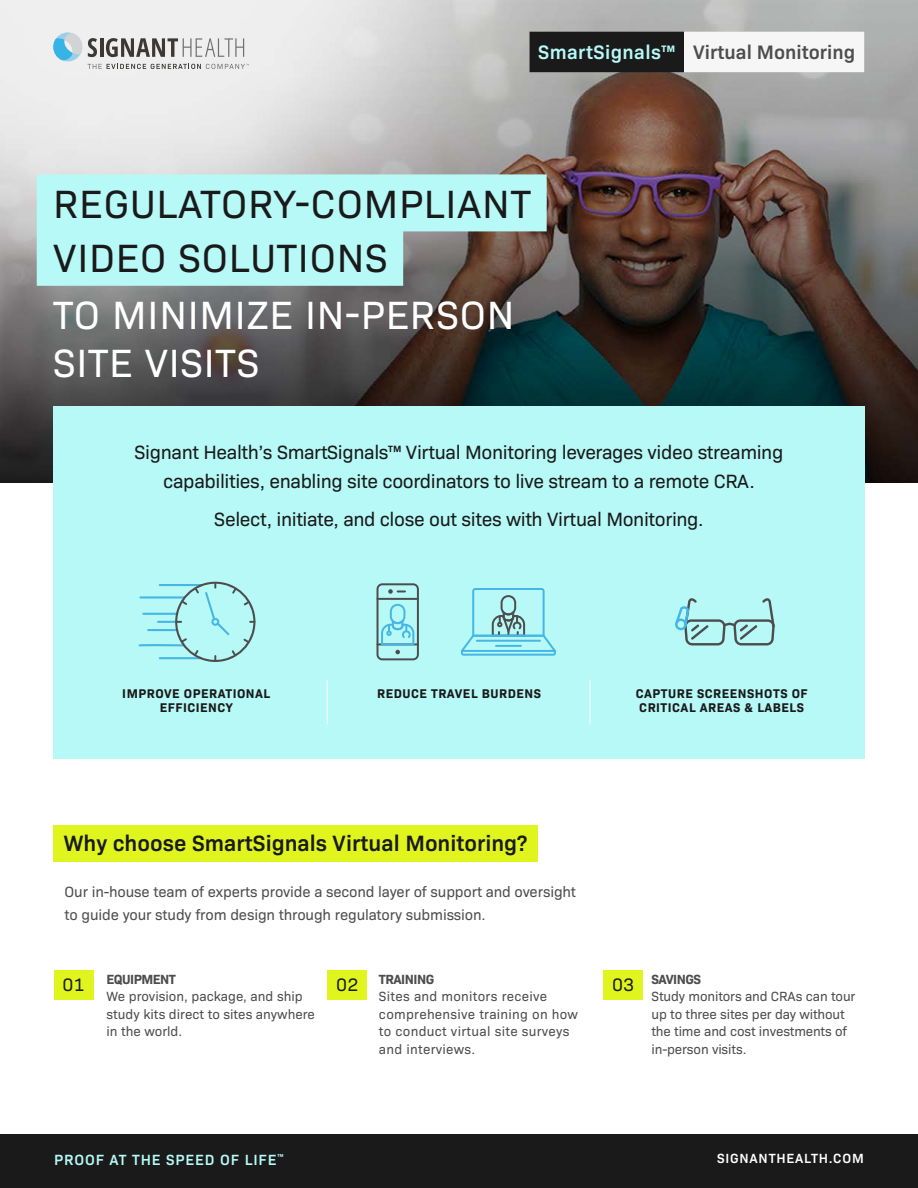
<style>
.page{position:relative;width:918px;height:1188px;background:#fff}
.page>*{position:absolute;margin:0;border:0;box-sizing:border-box;transform-origin:0 0}
.t1{font:40.05px/54.4px "Bio Sans";letter-spacing:.02em;color:#1a1a1a}
.t2{font:40.05px/48px "Bio Sans";letter-spacing:.02em;color:#fff}
.t3{font:600 22.5px "Bio Sans";color:#1a1a1a}
.t4{font:600 19.8px "Bio Sans";letter-spacing:.01em;color:#4d4d4d}
.t5{font:19.5px/28.7px "Bio Sans";letter-spacing:-.02em;color:#1a1a1a;text-align:center}
.t6{font:18.3px "Bio Sans";color:#1a1a1a}
.t7{font:15px/22.5px "Bio Sans";letter-spacing:-.01em;color:#4d4d4d}
.t8{font:600 15px "Bio Sans";letter-spacing:.06em;color:#b6f9f6}
.t9{font:13.5px/17.5px "Bio Sans";color:#4d4d4d}
.t10{font:13.5px/17.5px "Bio Sans";letter-spacing:.02em;color:#4d4d4d}
.t11{font:700 13.5px "Bio Sans";letter-spacing:-.04em;color:#4d4d4d}
.t12{font:600 13.5px "Bio Sans";letter-spacing:.06em;color:#fff}
.t13{font:700 12.75px/14.1px "Bio Sans";letter-spacing:.04em;color:#1a1a1a;text-align:center}
.s1{color:#b6f9f6}
</style>
<div class="page">
<div style="left:0;top:1134px;width:918px;height:54px;background:#1a1a1a"></div>
<img style="left:0;top:0;width:918px;height:483px">
<div style="left:53px;top:406px;width:812px;height:353px;background:#b6f9f6"></div>
<hr style="left:327px;top:680px;width:1px;height:44px;background:#fff">
<hr style="left:590px;top:680px;width:1px;height:44px;background:#fff">
<div style="left:53px;top:825px;width:485px;height:36px;background:#e0f51e"></div>
<div style="left:37px;top:174px;width:510px;height:57px;background:#b6f9f6"></div>
<div style="left:37px;top:229px;width:366px;height:57px;background:#b6f9f6"></div>
<div style="left:54px;top:971px;width:39px;height:29px;background:#e0f51e"></div>
<div style="left:328px;top:971px;width:39px;height:29px;background:#e0f51e"></div>
<div style="left:604px;top:971px;width:39px;height:29px;background:#e0f51e"></div>
<svg style="left:53px;top:32px;width:196px;height:37px"></svg>
<div style="left:530px;top:32px;width:154px;height:40px;background:#1a1a1a"></div>
<div style="left:684px;top:32px;width:180px;height:40px;background:#f6f6f6"></div>
<svg style="left:139px;top:582px;width:116px;height:80px"></svg>
<svg style="left:675px;top:598px;width:100px;height:47px"></svg>
<svg style="left:377px;top:583px;width:42px;height:77px"></svg>
<svg style="left:461px;top:588px;width:95px;height:68px"></svg>
<p class="t4" style="left:538px;top:37px;width:319px"><span class="s1">SmartSignals™</span> Virtual Monitoring</p>
<h1 class="t1" style="left:53px;top:174px;width:479px">REGULATORY-COMPLIANT<br>VIDEO SOLUTIONS</h1>
<h1 class="t2" style="left:53px;top:288px;width:463px">TO MINIMIZE IN-PERSON<br>SITE VISITS</h1>
<p class="t5" style="left:135px;top:437px;width:650px">Signant Health’s SmartSignals™ Virtual Monitoring leverages video streaming capabilities, enabling site coordinators to live stream to a remote CRA.</p>
<p class="t5" style="left:214px;top:503px;width:491px">Select, initiate, and close out sites with Virtual Monitoring.</p>
<p class="t13" style="left:122px;top:686px;width:149px">IMPROVE OPERATIONAL<br>EFFICIENCY</p>
<p class="t13" style="left:377px;top:686px;width:165px">REDUCE TRAVEL BURDENS</p>
<p class="t13" style="left:636px;top:686px;width:174px;text-align:left">CAPTURE SCREENSHOTS OF<br>CRITICAL AREAS &amp; LABELS</p>
<p class="t3" style="left:64px;top:826px;width:465px">Why choose SmartSignals Virtual Monitoring?</p>
<p class="t7" style="left:64px;top:880px;width:513px">Our in-house team of experts provide a second layer of support and oversight to guide your study from design through regulatory submission.</p>
<p class="t11" style="left:106px;top:969px;width:71px">EQUIPMENT</p>
<p class="t9" style="left:106px;top:987px;width:210px">We provision, package, and ship study kits direct to sites anywhere in the world.</p>
<p class="t11" style="left:379px;top:969px;width:57px">TRAINING</p>
<p class="t10" style="left:379px;top:987px;width:200px">Sites and monitors receive comprehensive training on how to conduct virtual site surveys and interviews.</p>
<p class="t6" style="left:62px;top:972px;width:24px">01</p>
<p class="t6" style="left:336px;top:972px;width:24px">02</p>
<p class="t6" style="left:612px;top:972px;width:24px">03</p>
<p class="t11" style="left:651px;top:969px;width:51px">SAVINGS</p>
<p class="t9" style="left:651px;top:987px;width:205px">Study monitors and CRAs can tour up to three sites per day without the time and cost investments of in-person visits.</p>
<p class="t8" style="left:54px;top:1148px;width:231px">PROOF AT THE SPEED OF LIFE<sup>™</sup></p>
<p class="t12" style="left:717px;top:1148px;width:148px">SIGNANTHEALTH.COM</p>
</div>
